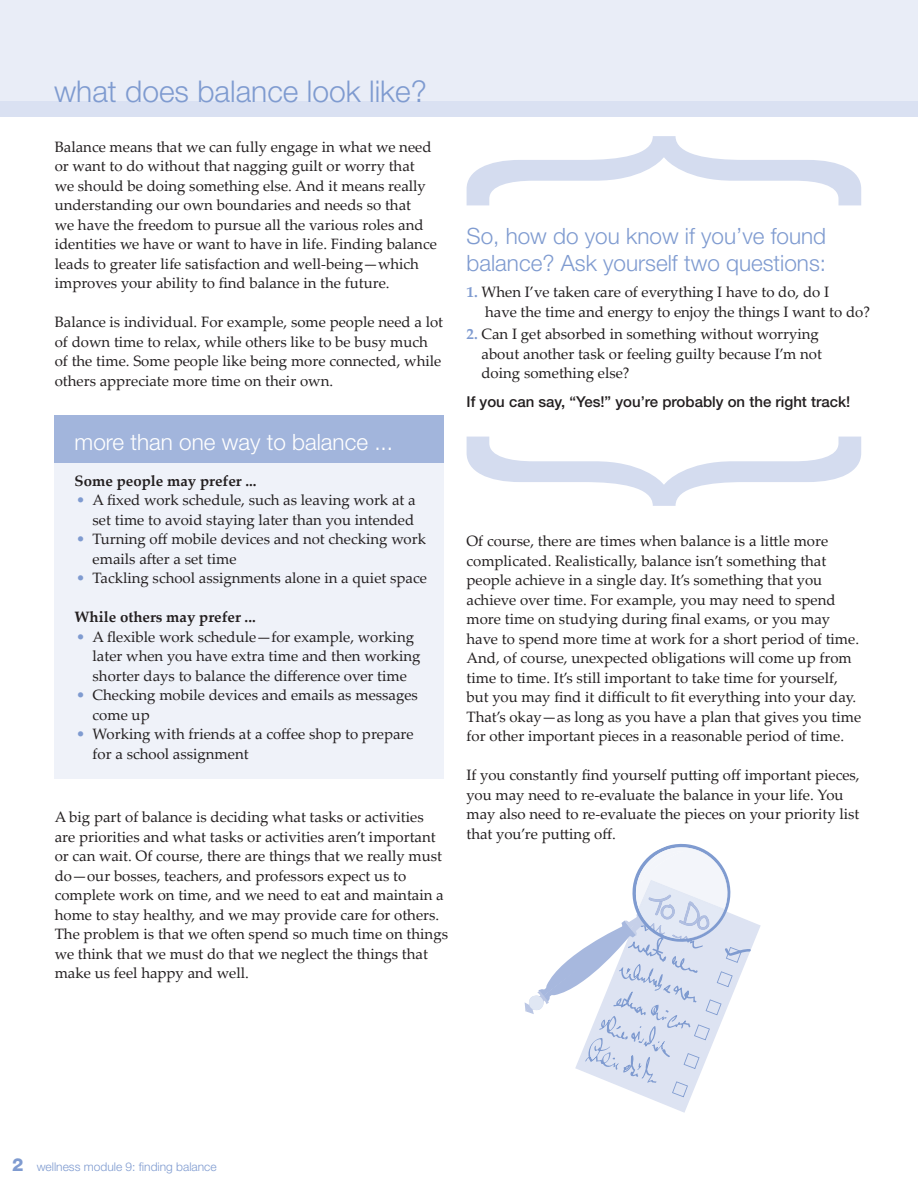
<style>
.page{position:relative;width:918px;height:1188px;background:#fff}
.page>*{position:absolute;margin:0;border:0;box-sizing:border-box;transform-origin:0 0}
.TITLE_TEXT{font:300 429px "Helvetica Neue LT Std";color:#d4dcef;scale:.77 1}
.TITLE_TEXT-2{font:300 30px "Helvetica Neue LT Std";color:#7f9bd0}
.Heading{font:300 22.5px/27px "Helvetica Neue LT Std";color:#7f9bd0}
.Heading-2{font:300 22.5px "Helvetica Neue LT Std";color:#fff}
.Body_text{font:15px/19.5px "Palatino Linotype";color:#231f20}
.Body_text-2{font:500 15px "Helvetica Neue LT Std";color:#231f20}
.Body_text-3{font:700 15px "Palatino Linotype";color:#231f20}
.TITLE_TEXT-3{font:300 12px "Helvetica Neue LT Std";color:#7f9bd0}
.s1{color:#7f9bd0}
.s2{font-weight:700;color:#7f9bd0}
.s3{font-weight:800;font-size:18px}
</style>
<div class="page">
<div style="left:54px;top:455px;width:390px;height:323px;background:#eff2f9"></div>
<div style="left:0;top:0;width:918px;height:101px;background:#e9edf7"></div>
<div style="left:0;top:101px;width:918px;height:15px;background:#dae1f2"></div>
<div style="left:54px;top:416px;width:390px;height:47px;background:#a2b5dc"></div>
<svg style="left:525px;top:843px;width:236px;height:270px"></svg>
<p class="TITLE_TEXT-2" style="left:54px;top:73px;width:374px">what does balance look like?</p>
<p class="Body_text" style="left:55px;top:136px;width:384px">Balance means that we can fully engage in what we need or want to do without that nagging guilt or worry that we should be doing something else. And it means really understanding our own boundaries and needs so that<br>we have the freedom to pursue all the various roles and identities we have or want to have in life. Finding balance leads to greater life satisfaction and well-being—which improves your ability to find balance in the future.</p>
<p class="Body_text" style="left:55px;top:312px;width:390px">Balance is individual. For example, some people need a lot of down time to relax, while others like to be busy much of the time. Some people like being more connected, while others appreciate more time on their own.</p>
<p class="Heading-2" style="left:75px;top:428px;width:320px">more than one way to balance ...</p>
<p class="Body_text-3" style="left:75px;top:470px;width:184px">Some people may prefer ...</p>
<p class="Body_text" style="left:76px;top:490px;width:341px;text-align:right"><span class="s1">•</span> A fixed work schedule, such as leaving work at a set time to avoid staying later than you intended</p>
<p class="Body_text" style="left:93px;top:529px;width:335px;text-indent:-16px"><span class="s1">•</span> Turning off mobile devices and not checking work emails after a set time</p>
<p class="Body_text" style="left:76px;top:568px;width:352px"><span class="s1">•</span> Tackling school assignments alone in a quiet space</p>
<p class="Body_text-3" style="left:75px;top:607px;width:183px">While others may prefer ...</p>
<p class="Body_text" style="left:93px;top:626px;width:329px;text-indent:-16px"><span class="s1">•</span> A flexible work schedule—for example, working later when you have extra time and then working shorter days to balance the difference over time</p>
<p class="Body_text" style="left:93px;top:685px;width:327px;text-indent:-16px"><span class="s1">•</span> Checking mobile devices and emails as messages come up</p>
<p class="Body_text" style="left:93px;top:724px;width:323px;text-indent:-16px"><span class="s1">•</span> Working with friends at a coffee shop to prepare for a school assignment</p>
<p class="Body_text" style="left:55px;top:807px;width:395px">A big part of balance is deciding what tasks or activities are priorities and what tasks or activities aren’t important or can wait. Of course, there are things that we really must do—our bosses, teachers, and professors expect us to complete work on time, and we need to eat and maintain a home to stay healthy, and we may provide care for others.<br>The problem is that we often spend so much time on things we think that we must do that we neglect the things that make us feel happy and well.</p>
<p class="Heading" style="left:466px;top:222px;width:361px">So, how do you know if you’ve found balance? Ask yourself two questions:</p>
<p class="Body_text" style="left:485px;top:282px;width:386px;text-indent:-19px"><span class="s2">1.</span> When I’ve taken care of everything I have to do, do I<br>have the time and energy to enjoy the things I want to do?</p>
<p class="Body_text" style="left:482px;top:324px;width:342px;text-indent:-15px"><span class="s2">2.</span> Can I get absorbed in something without worrying about another task or feeling guilty because I’m not doing something else?</p>
<p class="Body_text-2" style="left:466px;top:393px;width:385px">If you can say, “Yes!” you’re probably on the right track!</p>
<p class="TITLE_TEXT" style="left:364px;top:533px;width:144px;rotate:-90deg">{</p>
<p class="Body_text" style="left:466px;top:531px;width:363px">Of course, there are times when balance is a little more</p>
<p class="Body_text" style="left:466px;top:551px;width:396px">complicated. Realistically, balance isn’t something that people achieve in a single day. It’s something that you achieve over time. For example, you may need to spend more time on studying during final exams, or you may have to spend more time at work for a short period of time.<br>And, of course, unexpected obligations will come up from time to time. It’s still important to take time for yourself, but you may find it difficult to fit everything into your day.<br>That’s okay—as long as you have a plan that gives you time for other important pieces in a reasonable period of time.</p>
<p class="Body_text" style="left:466px;top:765px;width:395px">If you constantly find yourself putting off important pieces, you may need to re-evaluate the balance in your life. You may also need to re-evaluate the pieces on your priority list that you’re putting off.</p>
<p class="TITLE_TEXT-3" style="left:12px;top:1159px;width:206px"><span class="s3">2</span> wellness module 9: finding balance</p>
</div>
